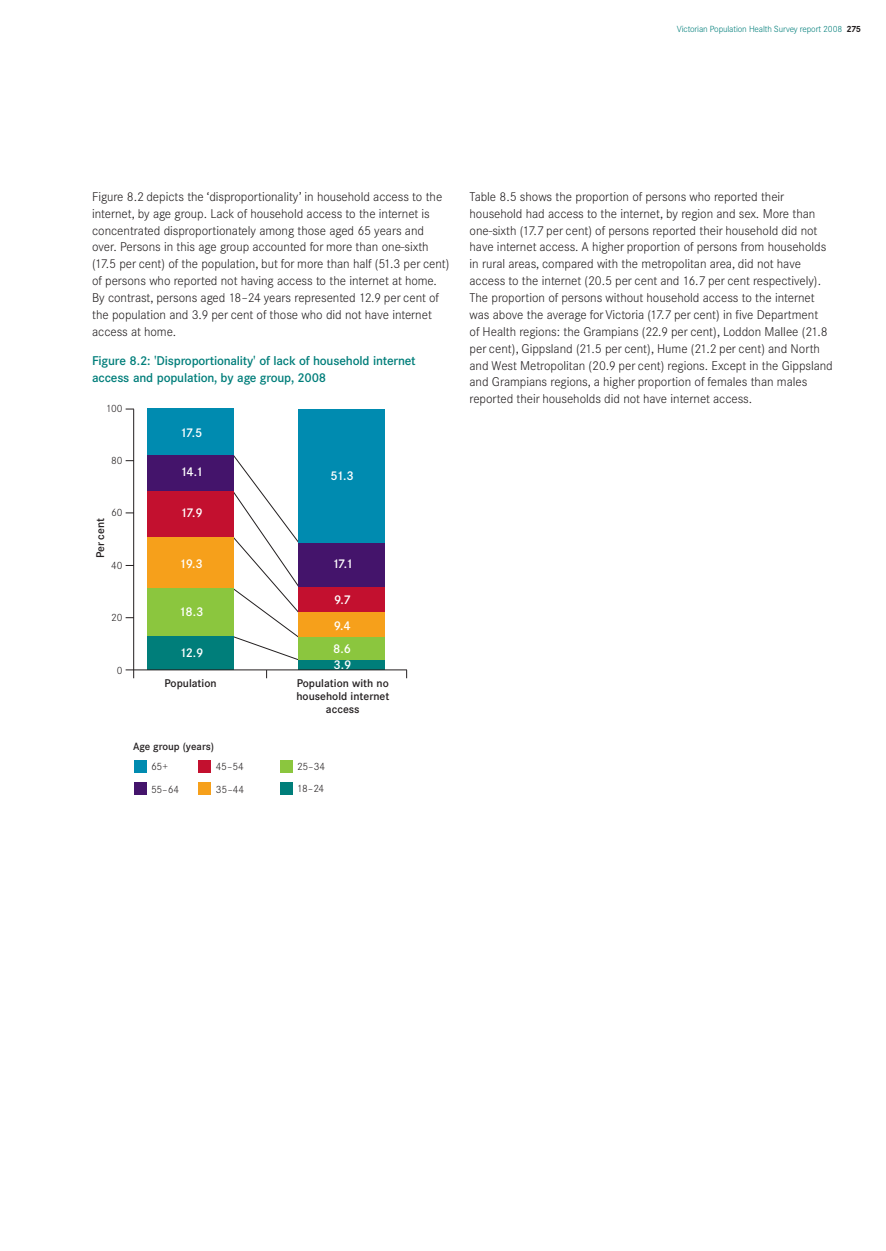
<style>
.page{position:relative;width:886px;height:1251px;background:#fff}
.page>*{position:absolute;margin:0;border:0;box-sizing:border-box;transform-origin:0 0}
.t1{font:300 12.5px/16.9px "Corporate SBQ";letter-spacing:-.005em;color:#231f20}
.t2{font:500 12.5px/16.9px "Corporate SBQ";letter-spacing:-.015em;color:#007e7a}
.t3{font:500 12.38px/25.6px "Corporate SBQ";letter-spacing:-.08em;color:#fff}
.t4{font:500 11px/13.2px "Corporate SBQ";color:#231f20;text-align:center}
.t5{font:300 10.38px/22.4px "Corporate SBQ";color:#231f20}
.t6{font:500 10.38px "Corporate SBQ";color:#231f20}
.t7{font:300 8.75px "Corporate SBQ";letter-spacing:-.015em;color:#007e7a}
.s1{font-weight:700;color:#231f20}
</style>
<div class="page">
<div style="left:134px;top:760px;width:12px;height:13px;background:#008bb0"></div>
<div style="left:134px;top:782px;width:12px;height:13px;background:#44146b"></div>
<div style="left:199px;top:760px;width:12px;height:12px;background:#c3102f"></div>
<div style="left:199px;top:782px;width:12px;height:13px;background:#f6a01b"></div>
<div style="left:280px;top:760px;width:12px;height:12px;background:#8bc63e"></div>
<div style="left:280px;top:782px;width:12px;height:13px;background:#007e7a"></div>
<hr style="left:133px;top:409px;width:1px;height:269px;background:#231f20">
<svg style="left:234px;top:455px;width:64px;height:205px"></svg>
<div style="left:147px;top:409px;width:87px;height:46px;background:#008bb0"></div>
<div style="left:147px;top:455px;width:87px;height:38px;background:#44146b"></div>
<div style="left:147px;top:491px;width:87px;height:47px;background:#c3102f"></div>
<div style="left:147px;top:538px;width:87px;height:51px;background:#f6a01b"></div>
<div style="left:147px;top:589px;width:87px;height:49px;background:#8bc63e"></div>
<div style="left:147px;top:636px;width:87px;height:33px;background:#007e7a"></div>
<div style="left:298px;top:409px;width:87px;height:135px;background:#008bb0"></div>
<div style="left:298px;top:543px;width:87px;height:44px;background:#44146b"></div>
<div style="left:298px;top:587px;width:87px;height:33px;background:#c3102f"></div>
<div style="left:298px;top:613px;width:87px;height:25px;background:#f6a01b"></div>
<div style="left:298px;top:638px;width:87px;height:22px;background:#8bc63e"></div>
<div style="left:298px;top:660px;width:87px;height:9px;background:#007e7a"></div>
<hr style="left:126px;top:669px;width:280px;height:1px;background:#231f20">
<p class="t7" style="left:677px;top:23px;width:186px">Victorian Population Health Survey report 2008 <span class="s1">275</span></p>
<p class="t1" style="left:92px;top:188px;width:359px">Figure 8.2 depicts the ‘disproportionality’ in household access to the internet, by age group. Lack of household access to the internet is concentrated disproportionately among those aged 65 years and over. Persons in this age group accounted for more than one-sixth (17.5 per cent) of the population, but for more than half (51.3 per cent) of persons who reported not having access to the internet at home.<br>By contrast, persons aged 18–24 years represented 12.9 per cent of the population and 3.9 per cent of those who did not have internet access at home.</p>
<p class="t2" style="left:92px;top:352px;width:325px">Figure 8.2: 'Disproportionality' of lack of household internet access and population, by age group, 2008</p>
<p class="t5" style="left:106px;top:397px;width:18px">100</p>
<p class="t5" style="left:111px;top:449px;width:13px">80</p>
<p class="t5" style="left:111px;top:501px;width:13px">60</p>
<p class="t4" style="left:94px;top:558px;width:42px;rotate:-90deg">Per cent</p>
<p class="t5" style="left:111px;top:554px;width:13px">40</p>
<p class="t5" style="left:111px;top:606px;width:13px">20</p>
<p class="t5" style="left:117px;top:659px;width:7px">0</p>
<p class="t3" style="left:180px;top:420px;width:24px">17.5</p>
<p class="t3" style="left:180px;top:459px;width:24px">14.1</p>
<p class="t3" style="left:180px;top:500px;width:24px">17.9</p>
<p class="t3" style="left:179px;top:550px;width:25px">19.3</p>
<p class="t3" style="left:179px;top:599px;width:26px">18.3</p>
<p class="t3" style="left:179px;top:640px;width:25px">12.9</p>
<p class="t3" style="left:330px;top:463px;width:25px">51.3</p>
<p class="t3" style="left:332px;top:551px;width:23px">17.1</p>
<p class="t3" style="left:334px;top:587px;width:19px">9.7<br>9.4</p>
<p class="t3" style="left:333px;top:641px;width:20px;line-height:15.6px">8.6<br>3.9</p>
<p class="t4" style="left:165px;top:676px;width:54px">Population</p>
<p class="t4" style="left:296px;top:676px;width:94px">Population with no household internet access</p>
<p class="t6" style="left:133px;top:740px;width:82px">Age group (years)</p>
<p class="t5" style="left:151px;top:755px;width:30px">65+<br>55–64</p>
<p class="t5" style="left:216px;top:755px;width:30px;line-height:22.8px">45–54<br>35–44</p>
<p class="t5" style="left:297px;top:755px;width:29px">25–34<br>18–24</p>
<p class="t1" style="left:469px;top:188px;width:365px">Table 8.5 shows the proportion of persons who reported their household had access to the internet, by region and sex. More than one-sixth (17.7 per cent) of persons reported their household did not have internet access. A higher proportion of persons from households in rural areas, compared with the metropolitan area, did not have access to the internet (20.5 per cent and 16.7 per cent respectively).<br>The proportion of persons without household access to the internet was above the average for Victoria (17.7 per cent) in five Department<br>of Health regions: the Grampians (22.9 per cent), Loddon Mallee (21.8 per cent), Gippsland (21.5 per cent), Hume (21.2 per cent) and North and West Metropolitan (20.9 per cent) regions. Except in the Gippsland and Grampians regions, a higher proportion of females than males reported their households did not have internet access.</p>
</div>
